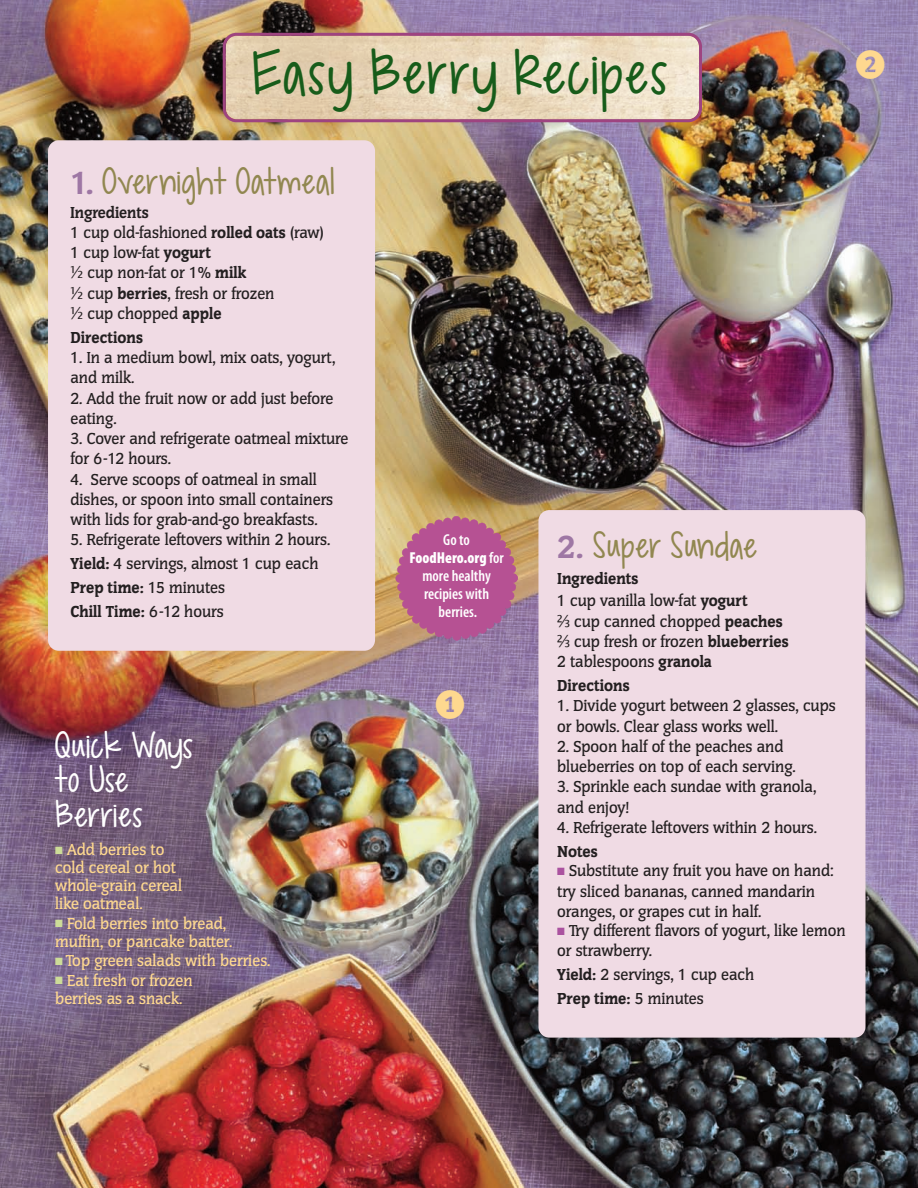
<style>
.page{position:relative;width:918px;height:1188px;background:#fff}
.page>*{position:absolute;margin:0;border:0;box-sizing:border-box;transform-origin:0 0}
.t1{font:45.3px "KG Dropsof Jupiter";letter-spacing:.04em;color:#175c1a}
.t2{font:42.45px "Dingbests";color:#fed88f}
.t3{font:27px "KG Dropsof Jupiter";letter-spacing:.015em;color:#918750}
.t4{font:27px/34.5px "KG Dropsof Jupiter";letter-spacing:.015em;color:#fff}
.t5{font:500 16.5px/20.2px "Congress EF";color:#231f20;scale:.96 1}
.t6{font:500 16.5px/18px "Congress EF";color:#fed88f;scale:.96 1}
.t7{font:900 16.5px/24px "Congress LT Std";color:#231f20;scale:.96 1}
.t8{font:600 condensed 15.9px/18px "Myriad Pro";color:#fff;text-align:center}
.s1{font-family:"Congress EF";font-weight:800;font-size:33px;color:#9e77a4}
.s2{font-weight:800}
.s3{font-family:"Congress LT Std";font-weight:900}
.s4{font-family:"Lucida Grande";font-weight:400}
.s5{font-family:"Congress EF";font-weight:500}
.s6{color:#cddc98}
.s7{font-weight:900}
.s8{color:#aa529f}
</style>
<div class="page">
<img style="left:0;top:0;width:918px;height:1188px">
<svg style="left:396px;top:516px;width:122px;height:125px;background:#b7648d"></svg>
<svg style="left:223px;top:33px;width:479px;height:89px;background:#e2cbb6"></svg>
<div style="left:538px;top:510px;width:327px;height:528px;background:#f0dbe4;border-radius:11px"></div>
<div style="left:48px;top:140px;width:327px;height:511px;background:#f0dbe4;border-radius:11px"></div>
<h1 class="t1" style="left:253px;top:37px;width:416px">Easy Berry Recipes</h1>
<h2 class="t2" style="left:852px;top:39px;width:37px">2</h2>
<h3 class="t3" style="left:70px;top:160px;width:266px"><span class="s1">1.</span> Overnight Oatmeal</h3>
<p class="t5" style="left:70px;top:203px;width:265px"><span class="s2">Ingredients<br></span>1 cup old-fashioned <span class="s3">rolled oats</span> (raw)<br>1 cup low-fat <span class="s3">yogurt<br></span><span class="s4">½</span> cup non-fat or 1% <span class="s3">milk<br></span><span class="s4">½</span> cup <span class="s3">berries</span>, fresh or frozen<br><span class="s4">½</span> cup chopped <span class="s3">apple</span></p>
<p class="t7" style="left:70px;top:325px;width:77px">Directions</p>
<p class="t5" style="left:70px;top:349px;width:278px">1. In a medium bowl, mix oats, yogurt, and milk.</p>
<p class="t5" style="left:70px;top:389px;width:275px">2. Add the fruit now or add just before eating.</p>
<p class="t5" style="left:70px;top:430px;width:291px">3. Cover and refrigerate oatmeal mixture for 6-12 hours.</p>
<p class="t5" style="left:70px;top:470px;width:275px">4. Serve scoops of oatmeal in small dishes, or spoon into small containers with lids for grab-and-go breakfasts.</p>
<p class="t5" style="left:70px;top:529px;width:272px;line-height:24px">5. Refrigerate leftovers within 2 hours.<br><span class="s3">Yield:</span> 4 servings, almost 1 cup each</p>
<p class="t7" style="left:70px;top:576px;width:163px">Prep time: <span class="s5">15 minutes<br></span>Chill Time: <span class="s5">6-12 hours</span></p>
<h3 class="t4" style="left:55px;top:729px;width:139px">Quick Ways to Use<br>Berries</h3>
<p class="t6" style="left:55px;top:842px;width:134px"><span class="s6">■</span> Add berries to cold cereal or hot whole-grain cereal like oatmeal.</p>
<p class="t6" style="left:55px;top:916px;width:186px"><span class="s6">■</span> Fold berries into bread, muffin, or pancake batter.</p>
<p class="t6" style="left:55px;top:953px;width:226px"><span class="s6">■</span> Top green salads with berries.</p>
<p class="t6" style="left:55px;top:973px;width:145px"><span class="s6">■</span> Eat fresh or frozen berries as a snack.</p>
<p class="t8" style="left:410px;top:533px;width:96px">Go to<br><span class="s7">FoodHero.org</span> for more healthy recipies with berries.</p>
<h2 class="t2" style="left:432px;top:679px;width:37px">1</h2>
<h3 class="t3" style="left:557px;top:524px;width:202px"><span class="s1">2.</span> Super Sundae</h3>
<p class="t7" style="left:557px;top:566px;width:86px">Ingredients</p>
<p class="t5" style="left:557px;top:592px;width:243px">1 cup vanilla low-fat <span class="s3">yogurt<br></span><span class="s4">⅔</span> cup canned chopped <span class="s3">peaches </span><span class="s4">⅔</span> cup fresh or frozen <span class="s3">blueberries<br></span>2 tablespoons <span class="s3">granola</span></p>
<p class="t7" style="left:557px;top:673px;width:77px">Directions</p>
<p class="t5" style="left:557px;top:697px;width:292px">1. Divide yogurt between 2 glasses, cups or bowls. Clear glass works well.</p>
<p class="t5" style="left:557px;top:738px;width:250px">2. Spoon half of the peaches and blueberries on top of each serving.</p>
<p class="t5" style="left:557px;top:778px;width:272px">3. Sprinkle each sundae with granola, and enjoy!</p>
<p class="t5" style="left:557px;top:818px;width:272px">4. Refrigerate leftovers within 2 hours.</p>
<p class="t7" style="left:557px;top:839px;width:44px">Notes</p>
<p class="t5" style="left:557px;top:862px;width:289px"><span class="s8">■</span> Substitute any fruit you have on hand: try sliced bananas, canned mandarin oranges, or grapes cut in half.</p>
<p class="t5" style="left:557px;top:922px;width:302px;line-height:19.5px"><span class="s8">■</span> Try different flavors of yogurt, like lemon or strawberry.</p>
<p class="t5" style="left:557px;top:966px;width:207px"><span class="s3">Yield:</span> 2 servings, 1 cup each</p>
<p class="t7" style="left:557px;top:986px;width:154px">Prep time: <span class="s5">5 minutes</span></p>
</div>
